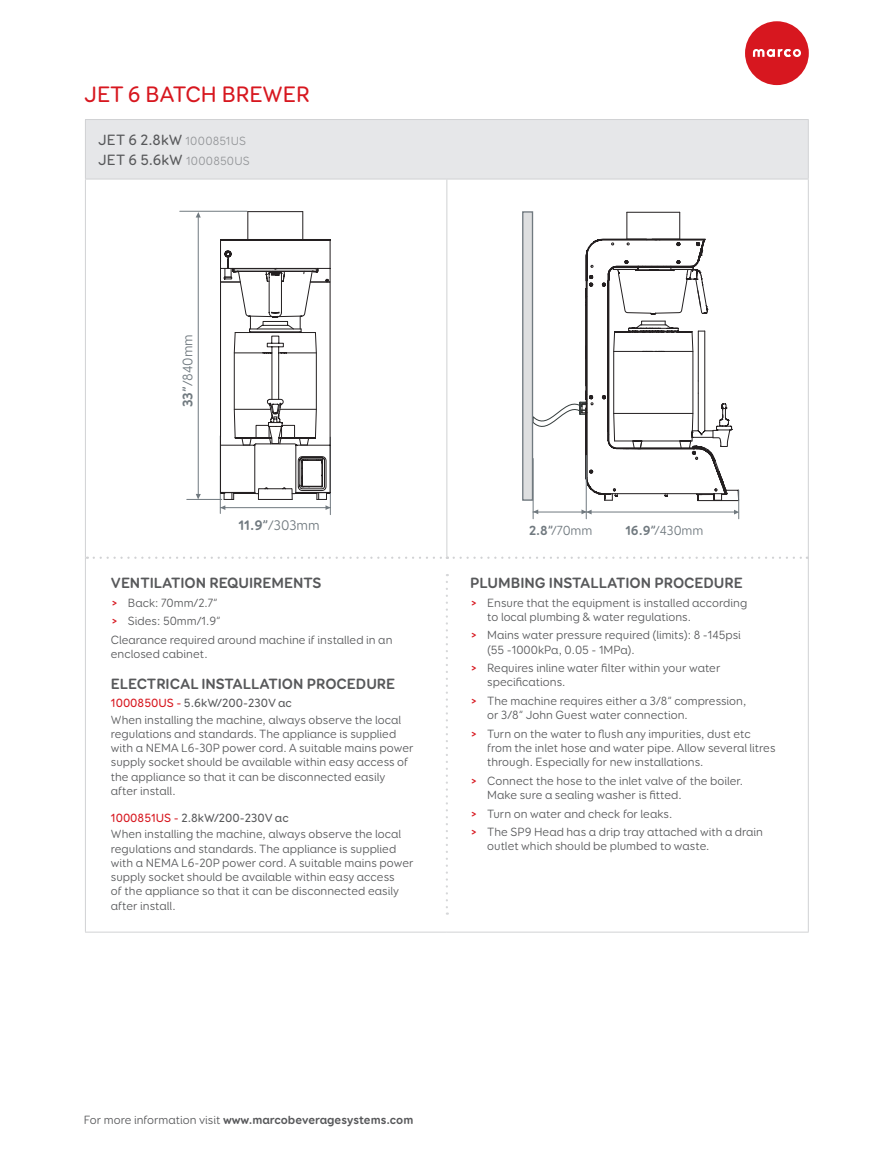
<style>
.page{position:relative;width:893px;height:1153px;background:#fff}
.page>*{position:absolute;margin:0;border:0;box-sizing:border-box;transform-origin:0 0}
.Feature_Tabbed_Text_Page_1{font:500 22.5px "Booster Next FY";color:#d7171f}
.PAGE_2_SUB_HEADINGS{font:700 15px "Booster Next FY";color:#57585a}
.MAIN_HEADINGS{font:500 15px "Booster Next FY";letter-spacing:.01em;color:#57585a}
.Page_2_Body_Copy{font:700 15px "Booster Next FY";color:#57585a}
.t1{font:13.95px "Booster Next FY";letter-spacing:-.005em;color:#70797f}
.t2{font:13.35px "Booster Next FY";letter-spacing:-.005em;color:#70797f}
.Page_2_Body_Copy-2{font:12px/14.2px "Booster Next FY";color:#57585a}
.PAGE_2_SUB_HEADINGS-2{font:12px/14.2px "Booster Next FY";color:#57585a}
.Page_2_Body_Copy-3{font:500 12px "Booster Next FY";color:#57585a}
.t3{font:700 12px "Booster Next FY";color:#57585a}
.s1{font-weight:400;font-size:12px;color:#939598}
.s2{font-weight:700}
.s3{font-weight:700;color:#d7171f}
.s4{color:#d7171f}
.s5{font-weight:400}
</style>
<div class="page">
<div style="left:745px;top:21px;width:64px;height:64px;background:#d7171f;border-radius:50%"></div>
<svg style="left:753px;top:49px;width:48px;height:8px"></svg>
<div style="left:85px;top:119px;width:723px;height:60px;background:#e6e7e9"></div>
<hr style="left:85px;top:179px;width:1px;height:378px;background:#d1d2d4">
<hr style="left:808px;top:179px;width:1px;height:378px;background:#d1d2d4">
<hr style="left:85px;top:557px;width:1px;height:374px;background:#d1d2d4">
<hr style="left:808px;top:557px;width:1px;height:374px;background:#d1d2d4">
<hr style="left:85px;top:931px;width:362px;height:1px;background:#d1d2d4">
<hr style="left:447px;top:931px;width:362px;height:1px;background:#d1d2d4">
<hr style="left:446px;top:179px;width:1px;height:377px;background:#d1d2d4">
<svg style="left:94px;top:556px;width:354px;height:3px"></svg>
<hr style="left:85px;top:119px;width:362px;height:1px;background:#d1d2d4">
<hr style="left:85px;top:120px;width:1px;height:59px;background:#d1d2d4">
<hr style="left:447px;top:119px;width:362px;height:1px;background:#d1d2d4">
<hr style="left:808px;top:120px;width:1px;height:59px;background:#d1d2d4">
<hr style="left:85px;top:179px;width:362px;height:1px;background:#d1d2d4">
<hr style="left:447px;top:179px;width:362px;height:1px;background:#d1d2d4">
<hr style="left:180px;top:211px;width:67px;height:1px;background:#70797f">
<hr style="left:198px;top:216px;width:1px;height:280px;background:#70797f">
<svg style="left:196px;top:212px;width:5px;height:5px"></svg>
<svg style="left:196px;top:494px;width:5px;height:5px"></svg>
<hr style="left:187px;top:499px;width:35px;height:1px;background:#70797f">
<hr style="left:330px;top:437px;width:1px;height:77px;background:#70797f">
<hr style="left:248px;top:211px;width:55px;height:1px;background:#231f20">
<svg style="left:213px;top:212px;width:118px;height:301px"></svg>
<svg style="left:454px;top:211px;width:354px;height:348px"></svg>
<svg style="left:446px;top:582px;width:2px;height:332px"></svg>
<p class="Feature_Tabbed_Text_Page_1" style="left:84px;top:80px;width:227px">JET 6 BATCH BREWER</p>
<p class="MAIN_HEADINGS" style="left:98px;top:131px;width:149px">JET 6 2.8kW <span class="s1">1000851US</span></p>
<p class="MAIN_HEADINGS" style="left:98px;top:150px;width:153px">JET 6 5.6kW <span class="s1">1000850US</span></p>
<p class="t1" style="left:179px;top:407px;width:74px;rotate:-90deg"><span class="s2">33”</span>/840mm</p>
<p class="t1" style="left:238px;top:516px;width:83px"><span class="s2">11.9”</span>/303mm</p>
<p class="PAGE_2_SUB_HEADINGS" style="left:111px;top:573px;width:212px">VENTILATION REQUIREMENTS</p>
<p class="Page_2_Body_Copy-2" style="left:111px;top:595px;width:108px"><span class="s3">&gt;</span> Back: 70mm/2.7”</p>
<p class="Page_2_Body_Copy-2" style="left:111px;top:614px;width:111px"><span class="s3">&gt;</span> Sides: 50mm/1.9”</p>
<p class="PAGE_2_SUB_HEADINGS-2" style="left:111px;top:632px;width:283px">Clearance required around machine if installed in an enclosed cabinet.</p>
<p class="PAGE_2_SUB_HEADINGS" style="left:111px;top:674px;width:286px">ELECTRICAL INSTALLATION PROCEDURE</p>
<p class="Page_2_Body_Copy-3" style="left:111px;top:695px;width:182px"><span class="s4">1000850US -</span> 5.6kW/200-230V ac</p>
<p class="Page_2_Body_Copy-2" style="left:111px;top:712px;width:304px">When installing the machine, always observe the local regulations and standards. The appliance is supplied with a NEMA L6-30P power cord. A suitable mains power supply socket should be available within easy access of the appliance so that it can be disconnected easily after install.</p>
<p class="Page_2_Body_Copy-3" style="left:111px;top:810px;width:179px"><span class="s4">1000851US -</span> 2.8kW/200-230V ac</p>
<p class="Page_2_Body_Copy-2" style="left:111px;top:827px;width:304px">When installing the machine, always observe the local regulations and standards. The appliance is supplied with a NEMA L6-20P power cord. A suitable mains power supply socket should be available within easy access<br>of the appliance so that it can be disconnected easily after install.</p>
<p class="t2" style="left:529px;top:522px;width:65px"><span class="s2">2.8”</span>/70mm</p>
<p class="t2" style="left:625px;top:522px;width:80px"><span class="s2">16.9”</span>/430mm</p>
<p class="Page_2_Body_Copy" style="left:470px;top:573px;width:274px">PLUMBING INSTALLATION PROCEDURE</p>
<p class="Page_2_Body_Copy-2" style="left:487px;top:595px;width:262px;text-indent:-17px"><span class="s3">&gt;</span> Ensure that the equipment is installed according to local plumbing &amp; water regulations.</p>
<p class="Page_2_Body_Copy-2" style="left:487px;top:628px;width:255px;text-indent:-17px"><span class="s3">&gt;</span> Mains water pressure required (limits): 8 -145psi (55 -1000kPa, 0.05 - 1MPa).</p>
<p class="Page_2_Body_Copy-2" style="left:487px;top:661px;width:235px;text-indent:-17px"><span class="s3">&gt;</span> Requires inline water filter within your water specifications.</p>
<p class="Page_2_Body_Copy-2" style="left:487px;top:693px;width:261px;text-indent:-17px"><span class="s3">&gt;</span> The machine requires either a 3/8” compression, or 3/8” John Guest water connection.</p>
<p class="Page_2_Body_Copy-2" style="left:487px;top:726px;width:290px;text-indent:-17px"><span class="s3">&gt;</span> Turn on the water to flush any impurities, dust etc from the inlet hose and water pipe. Allow several litres through. Especially for new installations.</p>
<p class="Page_2_Body_Copy-2" style="left:487px;top:773px;width:257px;text-indent:-17px"><span class="s3">&gt;</span> Connect the hose to the inlet valve of the boiler.<br>Make sure a sealing washer is fitted.</p>
<p class="Page_2_Body_Copy-2" style="left:470px;top:806px;width:204px"><span class="s3">&gt;</span> Turn on water and check for leaks.</p>
<p class="Page_2_Body_Copy-2" style="left:487px;top:824px;width:277px;text-indent:-17px"><span class="s3">&gt;</span> The SP9 Head has a drip tray attached with a drain outlet which should be plumbed to waste.</p>
<p class="t3" style="left:84px;top:1111px;width:331px"><span class="s5">For more information visit</span> www.marcobeveragesystems.com</p>
</div>
